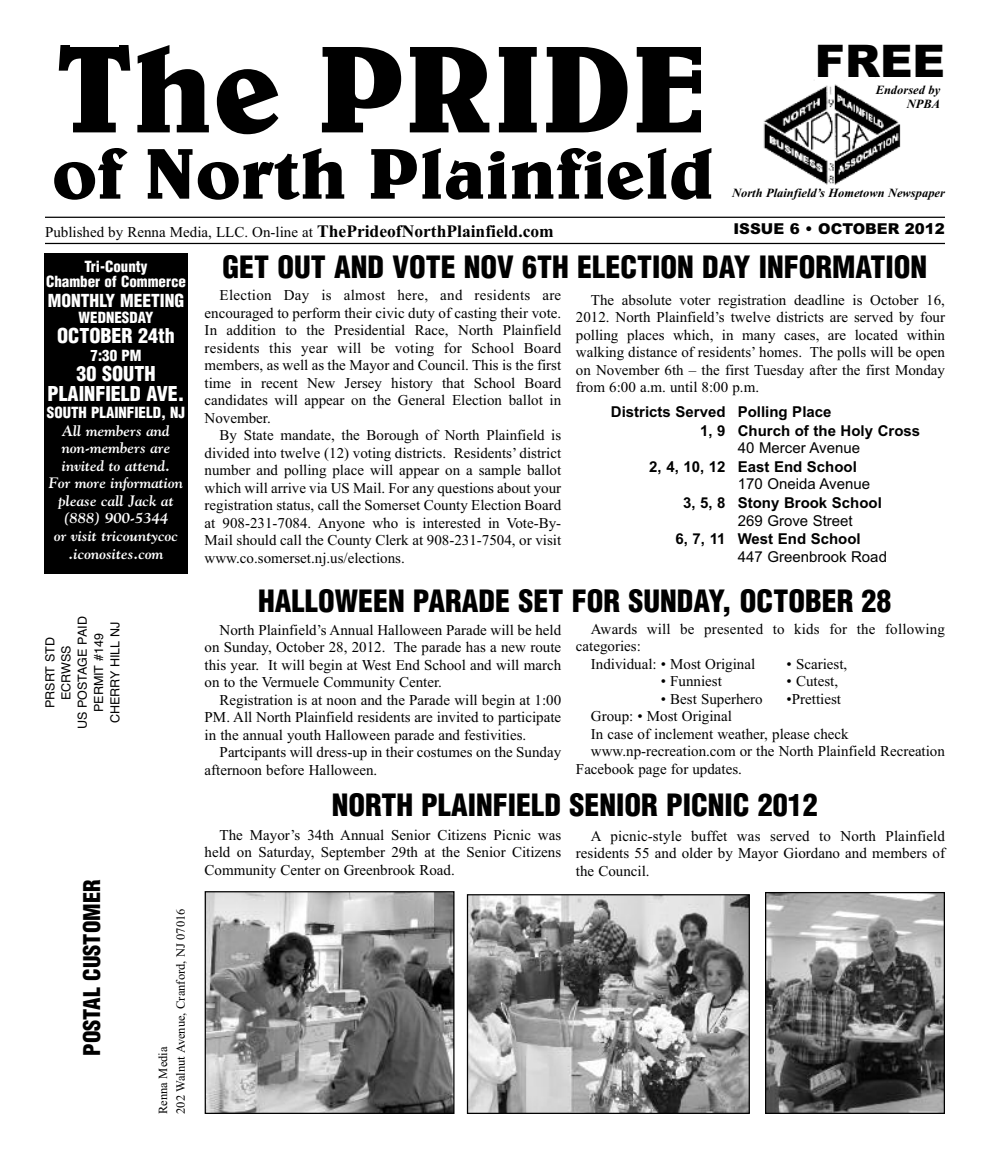
<style>
.page{position:relative;width:990px;height:1159px;background:#fff}
.page>*{position:absolute;margin:0;border:0;box-sizing:border-box;transform-origin:0 0}
.t1{font:700 125px "Belwe";color:#000}
.t2{font:700 72.5px "Belwe";color:#000}
.t3{font:900 45px "Arial";color:#000}
.t4{font:900 condensed 30px "Helvetica";color:#000}
.t5{font:900 condensed 22.5px "Helvetica";color:#000}
.t6{font:900 condensed 20px/20px "Helvetica";color:#fff;text-align:center}
.t7{font:900 condensed 17.5px "Helvetica";color:#fff}
.t8{font:15px/17.5px "Times New Roman";color:#000;text-align:justify}
.t9{font:italic 700 15px/17.5px "Goudy";color:#fff;text-align:center}
.t10{font:700 15px/18.8px "Arial";color:#000}
.t11{font:900 condensed 15px/15px "Helvetica";color:#fff;text-align:center}
.t12{font:15px "Arial";color:#000}
.t13{font:900 15px "Arial";color:#000}
.t14{font:12.5px/16.2px "Helvetica";color:#000;text-align:center}
.t15{font:italic 700 12.5px/13.8px "Times New Roman";color:#000;text-align:right}
.t16{font:12.5px/17.5px "Times New Roman";color:#000}
.s1{font-weight:700;font-size:17.5px}
</style>
<div class="page">
<hr style="left:45px;top:217px;width:900px;height:1px;background:#000">
<hr style="left:45px;top:243px;width:900px;height:1px;background:#000">
<div style="left:44px;top:253px;width:144px;height:321px;background:#000"></div>
<img style="left:763px;top:80px;width:138px;height:105px">
<img style="left:207px;top:893px;width:246px;height:219px">
<div style="left:205px;top:891px;width:250px;height:223px;border:1px solid #000"></div>
<img style="left:767px;top:894px;width:176px;height:218px">
<div style="left:765px;top:892px;width:180px;height:222px;border:1px solid #000"></div>
<img style="left:469px;top:896px;width:279px;height:216px">
<div style="left:467px;top:894px;width:283px;height:220px;border:1px solid #000"></div>
<h1 class="t1" style="left:56px;top:47px;width:654px">The PRIDE</h1>
<h2 class="t2" style="left:52px;top:149px;width:663px">of North Plainfield</h2>
<h3 class="t3" style="left:815px;top:35px;width:132px">FREE</h3>
<p class="t15" style="left:876px;top:83px;width:66px">Endorsed by<br>NPBA</p>
<p class="t15" style="left:732px;top:186px;width:214px">North Plainfield’s Hometown Newspaper</p>
<p class="t8" style="left:45px;top:223px;width:510px">Published by Renna Media, LLC. On-line at <span class="s1">ThePrideofNorthPlainfield.com</span></p>
<p class="t13" style="left:733px;top:220px;width:213px">ISSUE 6 • OCTOBER 2012</p>
<p class="t11" style="left:46px;top:259px;width:141px">Tri-County<br>Chamber of Commerce</p>
<p class="t7" style="left:48px;top:291px;width:138px">MONTHLY MEETING</p>
<p class="t11" style="left:79px;top:311px;width:77px">WEDNESDAY</p>
<h3 class="t6" style="left:57px;top:326px;width:119px">OCTOBER 24th</h3>
<p class="t11" style="left:91px;top:348px;width:52px">7:30 PM</p>
<h3 class="t6" style="left:48px;top:364px;width:138px">30 SOUTH<br>PLAINFIELD AVE.</h3>
<p class="t11" style="left:47px;top:406px;width:140px">SOUTH PLAINFIELD, NJ</p>
<p class="t9" style="left:49px;top:422px;width:136px">All members and non-members are invited to attend.<br>For more information please call Jack at (888) 900-5344<br>or visit tricountycoc .iconosites.com</p>
<p class="t14" style="left:42px;top:729px;width:114px;rotate:-90deg">PRSRT STD<br>ECRWSS<br>US POSTAGE PAID<br>PERMIT #149<br>CHERRY HILL NJ</p>
<h3 class="t5" style="left:79px;top:1056px;width:178px;rotate:-90deg">POSTAL CUSTOMER</h3>
<p class="t16" style="left:154px;top:1114px;width:207px;rotate:-90deg">Renna Media<br>202 Walnut Avenue, Cranford, NJ 07016</p>
<h3 class="t4" style="left:223px;top:250px;width:706px">GET OUT AND VOTE NOV 6TH ELECTION DAY INFORMATION</h3>
<p class="t8" style="left:205px;top:286px;width:358px;text-indent:15px">Election Day is almost here, and residents are encouraged to perform their civic duty of casting their vote.<br>In addition to the Presidential Race, North Plainfield residents this year will be voting for School Board members, as well as the Mayor and Council. This is the first time in recent New Jersey history that School Board candidates will appear on the General Election ballot in November.</p>
<p class="t8" style="left:205px;top:426px;width:358px;text-indent:15px">By State mandate, the Borough of North Plainfield is divided into twelve (12) voting districts. Residents’ district number and polling place will appear on a sample ballot which will arrive via US Mail. For any questions about your registration status, call the Somerset County Election Board at 908-231-7084. Anyone who is interested in Vote-By-Mail should call the County Clerk at 908-231-7504, or visit www.co.somerset.nj.us/elections.</p>
<p class="t8" style="left:576px;top:291px;width:371px;text-indent:15px">The absolute voter registration deadline is October 16, 2012. North Plainfield’s twelve districts are served by four polling places which, in many cases, are located within walking distance of residents’ homes. The polls will be open on November 6th – the first Tuesday after the first Monday from 6:00 a.m. until 8:00 p.m.</p>
<p class="t10" style="left:700px;top:402px;width:222px;text-indent:-89px">Districts Served Polling Place<br>1, 9 Church of the Holy Cross</p>
<p class="t12" style="left:738px;top:439px;width:124px">40 Mercer Avenue</p>
<p class="t10" style="left:649px;top:457px;width:209px">2, 4, 10, 12 East End School</p>
<p class="t12" style="left:738px;top:475px;width:134px">170 Oneida Avenue</p>
<p class="t10" style="left:683px;top:493px;width:200px">3, 5, 8 Stony Brook School</p>
<p class="t12" style="left:738px;top:512px;width:117px">269 Grove Street</p>
<p class="t10" style="left:676px;top:530px;width:187px">6, 7, 11 West End School</p>
<p class="t12" style="left:738px;top:548px;width:151px">447 Greenbrook Road</p>
<h3 class="t4" style="left:258px;top:584px;width:635px">HALLOWEEN PARADE SET FOR SUNDAY, OCTOBER 28</h3>
<p class="t8" style="left:205px;top:621px;width:358px;text-indent:15px">North Plainfield’s Annual Halloween Parade will be held on Sunday, October 28, 2012. The parade has a new route this year. It will begin at West End School and will march on to the Vermuele Community Center.</p>
<p class="t8" style="left:205px;top:691px;width:358px;text-indent:15px">Registration is at noon and the Parade will begin at 1:00<br>PM. All North Plainfield residents are invited to participate in the annual youth Halloween parade and festivities.</p>
<p class="t8" style="left:205px;top:743px;width:358px;text-indent:15px">Partcipants will dress-up in their costumes on the Sunday afternoon before Halloween.</p>
<p class="t8" style="left:591px;top:620px;width:356px">Awards will be presented to kids for the following</p>
<p class="t8" style="left:576px;top:637px;width:66px">categories:</p>
<p class="t8" style="left:591px;top:655px;width:166px">Individual: • Most Original</p>
<p class="t8" style="left:787px;top:655px;width:62px">• Scariest,</p>
<p class="t8" style="left:661px;top:672px;width:63px">• Funniest</p>
<p class="t8" style="left:787px;top:672px;width:53px">• Cutest,</p>
<p class="t8" style="left:661px;top:690px;width:103px">• Best Superhero</p>
<p class="t8" style="left:787px;top:690px;width:56px">•Prettiest</p>
<p class="t8" style="left:591px;top:707px;width:142px">Group: • Most Original</p>
<p class="t8" style="left:591px;top:725px;width:259px">In case of inclement weather, please check</p>
<p class="t8" style="left:591px;top:742px;width:356px">www.np-recreation.com or the North Plainfield Recreation</p>
<p class="t8" style="left:576px;top:760px;width:168px">Facebook page for updates.</p>
<h3 class="t4" style="left:332px;top:788px;width:487px">NORTH PLAINFIELD SENIOR PICNIC 2012</h3>
<p class="t8" style="left:205px;top:825px;width:358px;text-indent:15px">The Mayor’s 34th Annual Senior Citizens Picnic was held on Saturday, September 29th at the Senior Citizens Community Center on Greenbrook Road.</p>
<p class="t8" style="left:576px;top:826px;width:371px;text-indent:15px">A picnic-style buffet was served to North Plainfield residents 55 and older by Mayor Giordano and members of the Council.</p>
</div>
